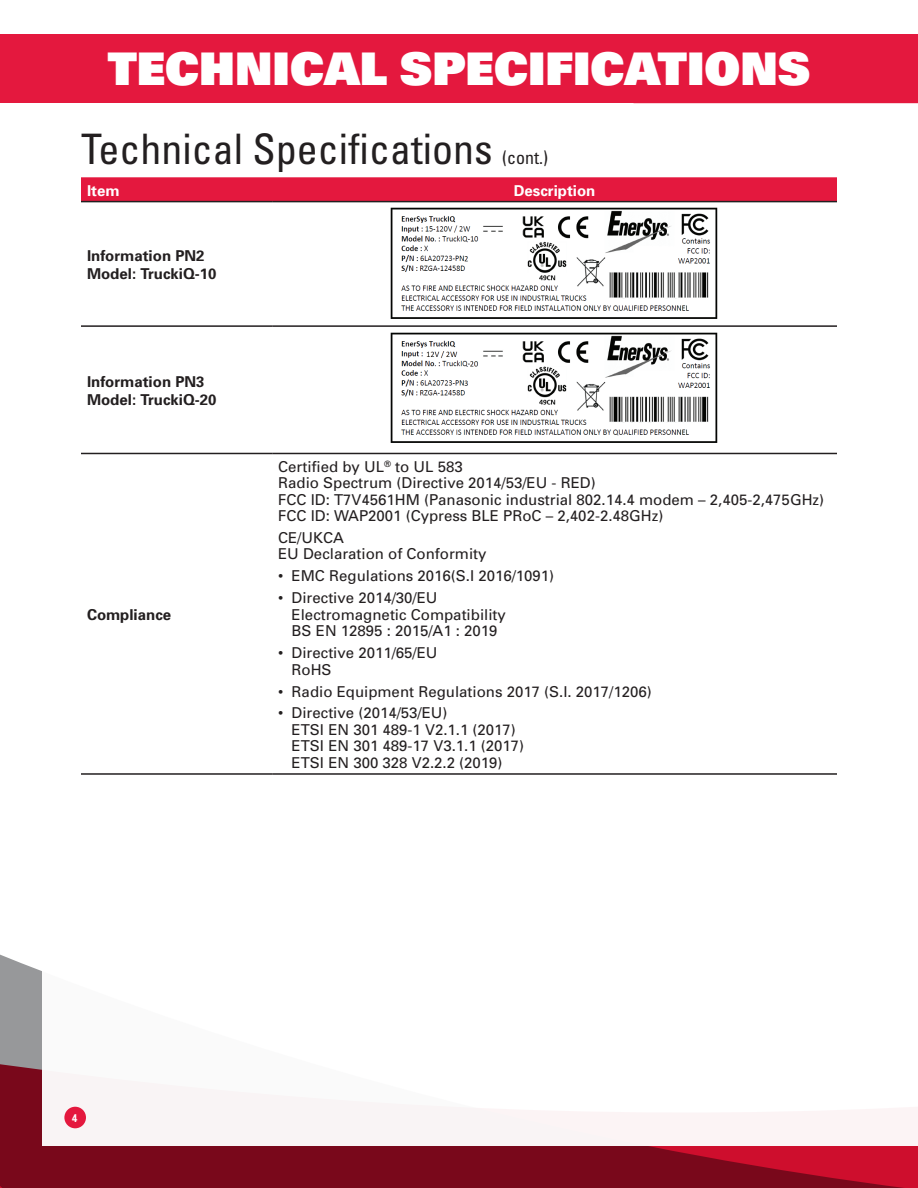
<style>
.page{position:relative;width:918px;height:1188px;background:#fff}
.page>*{position:absolute;margin:0;border:0;box-sizing:border-box;transform-origin:0 0}
.t1{font:900 45px "Univers";color:#fff}
.Labels{font:condensed 42px "Univers";color:#231f20}
.Labels-2{font:condensed 18px "Univers";color:#231f20}
.Labels-3{font:15px/16.5px "Univers";color:#231f20}
.Labels-4{font:700 15px "Univers";color:#231f20}
.Labels-5{font:700 15px "Univers";color:#fff}
.t2{font:700 11.25px "Univers";color:#fff;scale:.9 1}
</style>
<div class="page">
<svg style="left:0;top:954px;width:918px;height:234px;background:#88182b"></svg>
<div style="left:42px;top:857px;width:876px;height:289px;background:#fff"></div>
<div style="left:0;top:35px;width:918px;height:68px;background:#e4183e"></div>
<svg style="left:81px;top:177px;width:756px;height:24px;background:#e31b40"></svg>
<hr style="left:81px;top:201px;width:191px;height:1px;background:#231f20">
<hr style="left:272px;top:201px;width:565px;height:1px;background:#231f20">
<hr style="left:81px;top:325px;width:191px;height:2px;background:#231f20">
<hr style="left:272px;top:325px;width:565px;height:2px;background:#231f20">
<hr style="left:81px;top:453px;width:191px;height:1px;background:#231f20">
<hr style="left:272px;top:453px;width:565px;height:1px;background:#231f20">
<hr style="left:81px;top:773px;width:191px;height:2px;background:#231f20">
<hr style="left:272px;top:773px;width:565px;height:2px;background:#231f20">
<img style="left:390px;top:208px;width:328px;height:111px">
<img style="left:390px;top:332px;width:328px;height:111px">
<div style="left:64px;top:1107px;width:22px;height:21px;background:#e4183e;border-radius:50%"></div>
<p class="t1" style="left:108px;top:39px;width:704px">TECHNICAL SPECIFICATIONS</p>
<p class="Labels" style="left:81px;top:122px;width:413px">Technical Specifications</p>
<p class="Labels-2" style="left:502px;top:146px;width:48px">(cont.)</p>
<p class="Labels-5" style="left:87px;top:181px;width:34px">Item</p>
<p class="Labels-5" style="left:514px;top:181px;width:83px">Description</p>
<p class="Labels-4" style="left:87px;top:246px;width:119px">Information PN2</p>
<p class="Labels-4" style="left:87px;top:264px;width:131px">Model: TruckiQ-10</p>
<p class="Labels-4" style="left:87px;top:372px;width:119px">Information PN3</p>
<p class="Labels-4" style="left:87px;top:390px;width:131px">Model: TruckiQ-20</p>
<p class="Labels-4" style="left:87px;top:605px;width:86px">Compliance</p>
<p class="Labels-3" style="left:278px;top:458px;width:186px">Certified by UL<sup>®</sup> to UL 583</p>
<p class="Labels-3" style="left:278px;top:474px;width:319px">Radio Spectrum (Directive 2014/53/EU - RED)</p>
<p class="Labels-3" style="left:278px;top:491px;width:547px">FCC ID: T7V4561HM (Panasonic industrial 802.14.4 modem – 2,405-2,475GHz)</p>
<p class="Labels-3" style="left:278px;top:507px;width:387px">FCC ID: WAP2001 (Cypress BLE PRoC – 2,402-2.48GHz)</p>
<p class="Labels-3" style="left:278px;top:529px;width:67px">CE/UKCA</p>
<p class="Labels-3" style="left:278px;top:546px;width:210px">EU Declaration of Conformity</p>
<p class="Labels-3" style="left:278px;top:568px;width:278px">• EMC Regulations 2016(S.I 2016/1091)</p>
<p class="Labels-3" style="left:292px;top:589px;width:216px;text-indent:-14px">• Directive 2014/30/EU<br>Electromagnetic Compatibility<br>BS EN 12895 : 2015/A1 : 2019</p>
<p class="Labels-3" style="left:292px;top:644px;width:147px;text-indent:-14px">• Directive 2011/65/EU<br>RoHS</p>
<p class="Labels-3" style="left:278px;top:683px;width:375px">• Radio Equipment Regulations 2017 (S.I. 2017/1206)</p>
<p class="Labels-3" style="left:292px;top:705px;width:234px;text-indent:-14px">• Directive (2014/53/EU)<br>ETSI EN 301 489-1 V2.1.1 (2017)<br>ETSI EN 301 489-17 V3.1.1 (2017)<br>ETSI EN 300 328 V2.2.2 (2019)</p>
<p class="t2" style="left:72px;top:1111px;width:8px">4</p>
</div>
